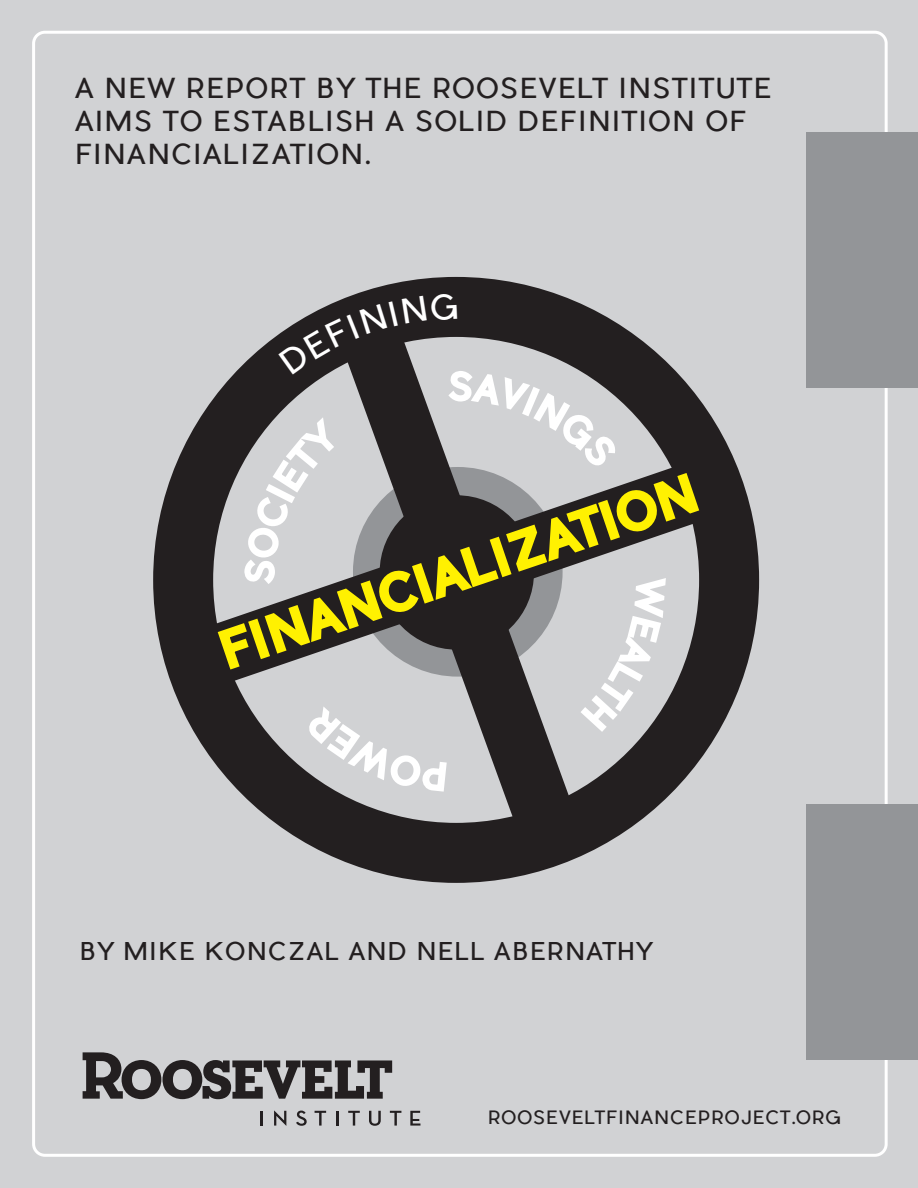
<style>
.page{position:relative;width:918px;height:1188px;background:#d1d2d4}
.page>*{position:absolute;margin:0;border:0;box-sizing:border-box;transform-origin:0 0}
.t1{font:27px/33px "Pier Sans";letter-spacing:.05em;color:#231f20}
.t2{font:24px "Pier Sans";letter-spacing:.05em;color:#231f20}
.t3{font:18px "Pier Sans";letter-spacing:.05em;color:#231f20}
</style>
<div class="page">
<svg style="left:290px;top:276px;width:338px;height:607px"></svg>
<svg style="left:153px;top:411px;width:607px;height:327px"></svg>
<div style="left:806px;top:132px;width:112px;height:256px;background:#939598"></div>
<div style="left:806px;top:804px;width:112px;height:256px;background:#939598"></div>
<hr style="left:260px;top:1111px;width:3px;height:15px;background:#231f20">
<svg style="left:274px;top:1111px;width:12px;height:15px"></svg>
<svg style="left:296px;top:1111px;width:11px;height:15px"></svg>
<svg style="left:315px;top:1111px;width:11px;height:15px"></svg>
<svg style="left:336px;top:1111px;width:2px;height:15px"></svg>
<svg style="left:348px;top:1111px;width:12px;height:15px"></svg>
<svg style="left:369px;top:1111px;width:12px;height:15px"></svg>
<svg style="left:390px;top:1111px;width:11px;height:15px"></svg>
<svg style="left:410px;top:1111px;width:10px;height:15px"></svg>
<svg style="left:83px;top:1052px;width:309px;height:47px"></svg>
<svg style="left:215px;top:293px;width:487px;height:500px"></svg>
<p class="t1" style="left:75px;top:71px;width:698px">A NEW REPORT BY THE ROOSEVELT INSTITUTE<br>AIMS TO ESTABLISH A SOLID DEFINITION OF<br>FINANCIALIZATION.</p>
<p class="t2" style="left:80px;top:936px;width:575px">BY MIKE KONCZAL AND NELL ABERNATHY</p>
<p class="t3" style="left:488px;top:1106px;width:355px">ROOSEVELTFINANCEPROJECT.ORG</p>
</div>
